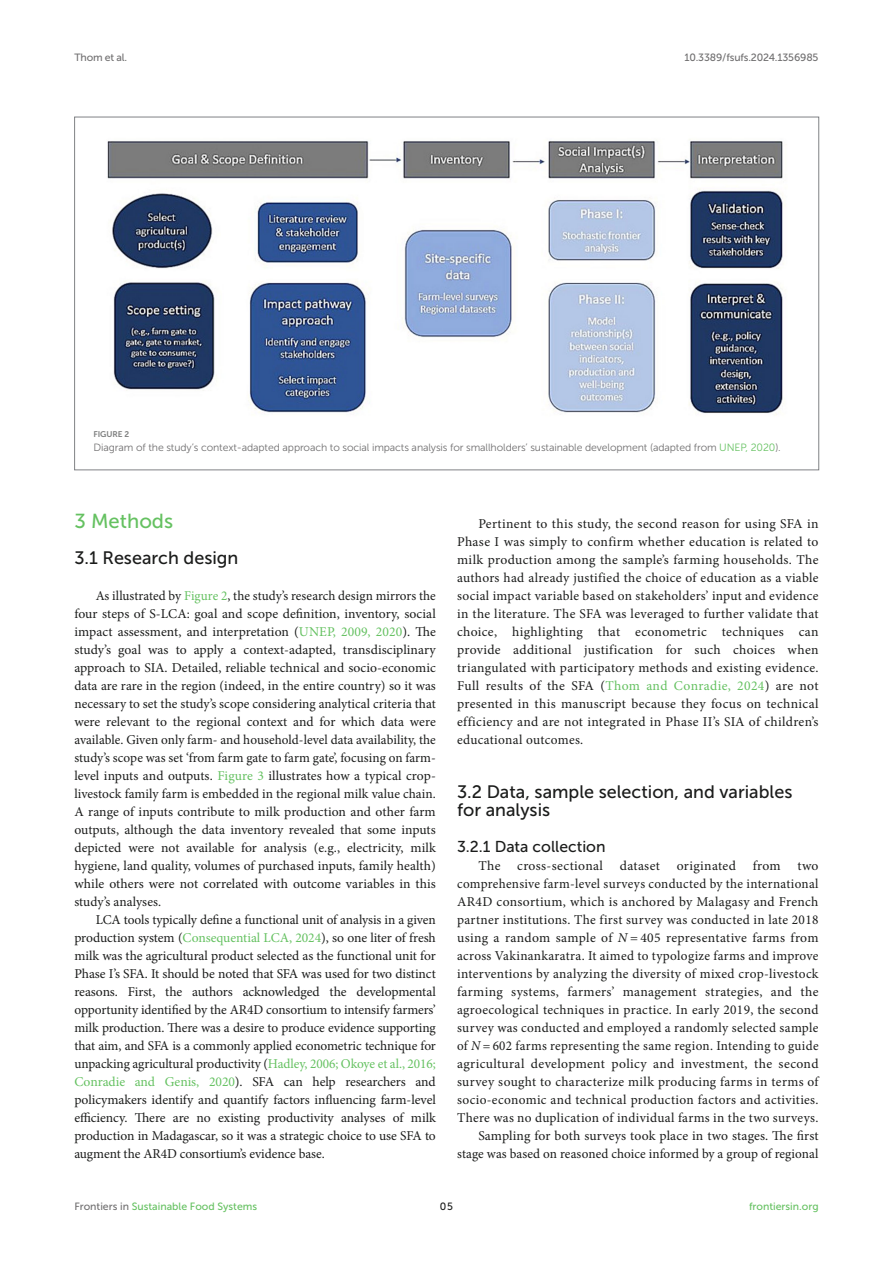
<style>
.page{position:relative;width:893px;height:1263px;background:#fff}
.page>*{position:absolute;margin:0;border:0;box-sizing:border-box;transform-origin:0 0}
.HEAD_1{font:20.25px "Museo Sans 500";color:#65c161}
.HEAD_2{font:18px/18px "Museo Sans 500";color:#1b1c1b}
.HEAD_2_after_HEAD_1{font:18px "Museo Sans 500";color:#1b1c1b}
.HEAD_3_after_HEAD_2{font:15.75px "Museo Sans 500";color:#1b1c1b}
.TEXT_FLUSH{font:13.5px/18px "Minion Pro";letter-spacing:.01em;color:#1b1c1b;text-align:justify}
.TEXT{font:13.5px/18px "Minion Pro";letter-spacing:.005em;color:#1b1c1b;text-align:justify}
.FIG_LEG{font:10.5px "Museo Sans 300";letter-spacing:-.01em;color:#706f70}
.t1{font:10.5px "Museo Sans 500";color:#65c161}
.t2{font:10.5px "Museo Sans 500";letter-spacing:-.015em;color:#706f70}
.t3{font:10.5px "Museo Sans 500";color:#1b1c1b}
.FIG_HD{font:8.25px "Museo Sans 700";letter-spacing:-.01em;color:#7e7f7f}
.s1{color:#65c161}
.s2{font-style:italic}
.s3{color:#706f70}
</style>
<div class="page">
<img style="left:107px;top:139px;width:678px;height:277px">
<p class="t2" style="left:74px;top:51px;width:54px">Thom et al.</p>
<p class="t2" style="left:684px;top:51px;width:136px">10.3389/fsufs.2024.1356985</p>
<p class="FIG_HD" style="left:94px;top:430px;width:37px">FIGURE 2</p>
<p class="FIG_LEG" style="left:94px;top:442px;width:689px">Diagram of the study’s context-adapted approach to social impacts analysis for smallholders’ sustainable development (adapted from <span class="s1">UNEP, 2020</span>).</p>
<p class="HEAD_1" style="left:74px;top:510px;width:100px">3 Methods</p>
<p class="HEAD_2_after_HEAD_1" style="left:74px;top:548px;width:166px">3.1 Research design</p>
<p class="TEXT_FLUSH" style="left:74px;top:587px;width:363px;text-indent:21px">As illustrated by <span class="s1">Figure 2</span>, the study’s research design mirrors the four steps of S-LCA: goal and scope definition, inventory, social impact assessment, and interpretation (<span class="s1">UNEP, 2009, 2020</span>). The study’s goal was to apply a context-adapted, transdisciplinary approach to SIA. Detailed, reliable technical and socio-economic data are rare in the region (indeed, in the entire country) so it was necessary to set the study’s scope considering analytical criteria that were relevant to the regional context and for which data were available. Given only farm- and household-level data availability, the study’s scope was set ‘from farm gate to farm gate’, focusing on farm&shy;level inputs and outputs. <span class="s1">Figure 3</span> illustrates how a typical crop&shy;livestock family farm is embedded in the regional milk value chain.<br>A range of inputs contribute to milk production and other farm outputs, although the data inventory revealed that some inputs depicted were not available for analysis (e.g., electricity, milk hygiene, land quality, volumes of purchased inputs, family health) while others were not correlated with outcome variables in this study’s analyses.</p>
<p class="TEXT" style="left:74px;top:911px;width:363px;text-indent:21px">LCA tools typically define a functional unit of analysis in a given production system (<span class="s1">Consequential LCA, 2024</span>), so one liter of fresh milk was the agricultural product selected as the functional unit for Phase I’s SFA. It should be noted that SFA was used for two distinct reasons. First, the authors acknowledged the developmental opportunity identified by the AR4D consortium to intensify farmers’ milk production. There was a desire to produce evidence supporting that aim, and SFA is a commonly applied econometric technique for unpacking agricultural productivity (<span class="s1">Hadley, 2006; Okoye et al., 2016; Conradie and Genis, 2020</span>). SFA can help researchers and policymakers identify and quantify factors influencing farm-level efficiency. There are no existing productivity analyses of milk production in Madagascar, so it was a strategic choice to use SFA to augment the AR4D consortium’s evidence base.</p>
<p class="TEXT" style="left:457px;top:515px;width:363px;text-indent:21px">Pertinent to this study, the second reason for using SFA in Phase I was simply to confirm whether education is related to milk production among the sample’s farming households. The authors had already justified the choice of education as a viable social impact variable based on stakeholders’ input and evidence in the literature. The SFA was leveraged to further validate that choice, highlighting that econometric techniques can provide additional justification for such choices when triangulated with participatory methods and existing evidence.<br>Full results of the SFA (<span class="s1">Thom and Conradie, 2024</span>) are not presented in this manuscript because they focus on technical efficiency and are not integrated in Phase II’s SIA of children’s educational outcomes.</p>
<p class="HEAD_2" style="left:457px;top:783px;width:337px">3.2 Data, sample selection, and variables for analysis</p>
<p class="HEAD_3_after_HEAD_2" style="left:457px;top:838px;width:150px">3.2.1 Data collection</p>
<p class="TEXT_FLUSH" style="left:457px;top:857px;width:363px;text-indent:21px">The cross-sectional dataset originated from two comprehensive farm-level surveys conducted by the international AR4D consortium, which is anchored by Malagasy and French partner institutions. The first survey was conducted in late 2018 using a random sample of <span class="s2">N</span> = 405 representative farms from across Vakinankaratra. It aimed to typologize farms and improve interventions by analyzing the diversity of mixed crop-livestock farming systems, farmers’ management strategies, and the agroecological techniques in practice. In early 2019, the second survey was conducted and employed a randomly selected sample of <span class="s2">N</span> = 602 farms representing the same region. Intending to guide agricultural development policy and investment, the second survey sought to characterize milk producing farms in terms of socio-economic and technical production factors and activities.<br>There was no duplication of individual farms in the two surveys.</p>
<p class="TEXT" style="left:457px;top:1127px;width:363px;text-align:right">Sampling for both surveys took place in two stages. The first stage was based on reasoned choice informed by a group of regional</p>
<p class="t1" style="left:74px;top:1200px;width:184px"><span class="s3">Frontiers in</span> Sustainable Food Systems</p>
<p class="t3" style="left:440px;top:1200px;width:14px">05</p>
<p class="t1" style="left:749px;top:1200px;width:71px">frontiersin.org</p>
</div>
